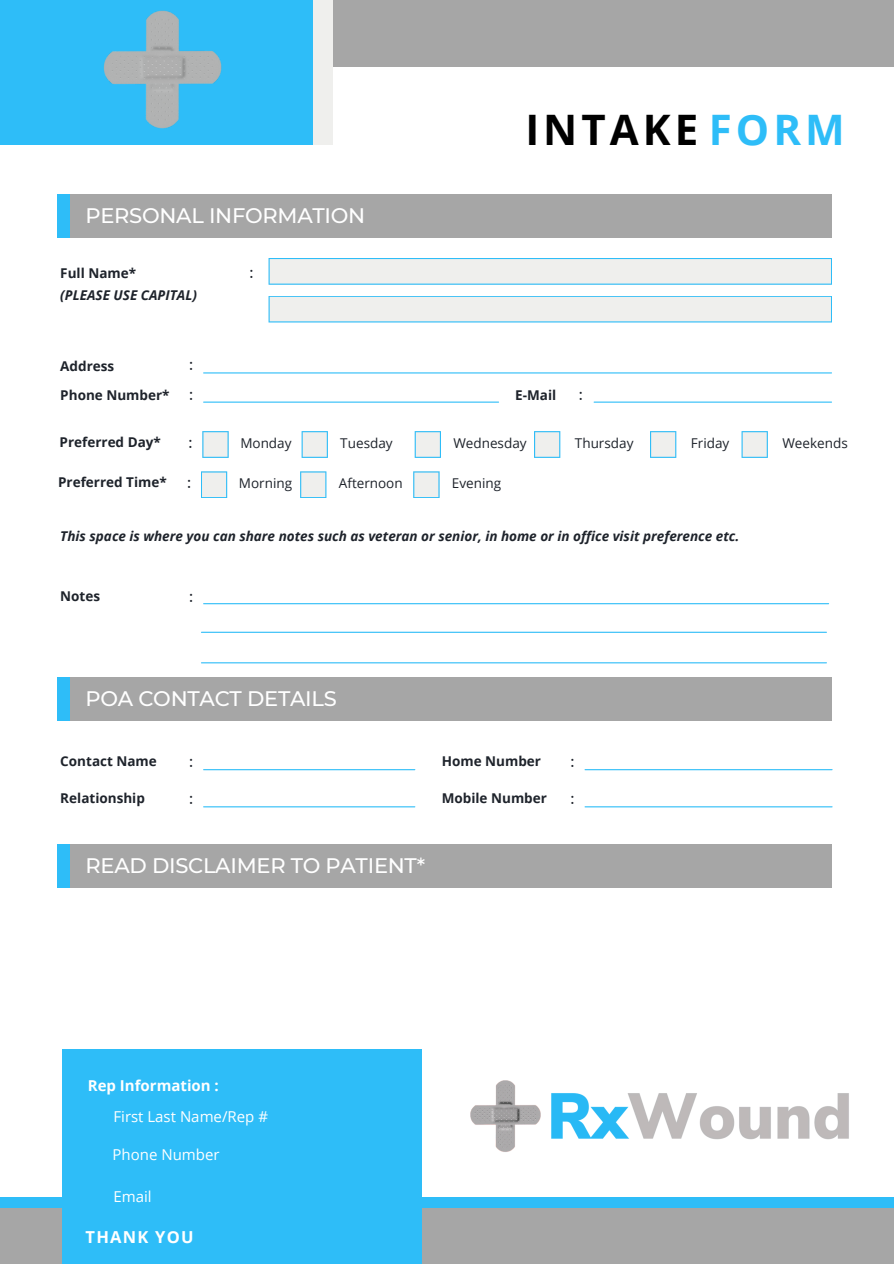
<style>
.page{position:relative;width:894px;height:1264px;background:#fff}
.page>*{position:absolute;margin:0;border:0;box-sizing:border-box;transform-origin:0 0}
.t1{font:700 42px "Open Sans";letter-spacing:.095em;color:#000}
.t2{font:500 21px "Montserrat";letter-spacing:-.01em;color:#fff}
.t3{font:700 16.5px "Open Sans";letter-spacing:.075em;color:#fff}
.t4{font:15px "Open Sans";color:#fff}
.t5{font:700 15px "Open Sans";color:#fff}
.t6{font:500 15px/30.6px "Montserrat";color:#1e232b}
.t7{font:700 13.5px/29.1px "Open Sans";color:#1e232b}
.t8{font:italic 700 13.5px "Open Sans";color:#1e232b}
.t9{font:13.5px "Open Sans";color:#1e232b}
.s1{color:#2ebdf8}
</style>
<div class="page">
<div style="left:332px;top:0;width:561px;height:67px;background:#a6a6a6"></div>
<div style="left:58px;top:194px;width:23px;height:44px;background:#2ebdf8"></div>
<div style="left:70px;top:194px;width:761px;height:44px;background:#a6a6a6"></div>
<div style="left:58px;top:677px;width:17px;height:44px;background:#2ebdf8"></div>
<div style="left:58px;top:844px;width:17px;height:43px;background:#2ebdf8"></div>
<div style="left:70px;top:677px;width:761px;height:44px;background:#a6a6a6"></div>
<div style="left:70px;top:844px;width:761px;height:44px;background:#a6a6a6"></div>
<div style="left:0;top:0;width:322px;height:145px;background:#2ebdf8"></div>
<div style="left:313px;top:0;width:19px;height:145px;background:#efefed"></div>
<div style="left:0;top:1207px;width:893px;height:56px;background:#a6a6a6"></div>
<div style="left:0;top:1196px;width:893px;height:11px;background:#2ebdf8"></div>
<div style="left:62px;top:1049px;width:359px;height:214px;background:#2ebdf8"></div>
<hr style="left:203px;top:603px;width:625px;height:1px;background:#2ebdf8">
<hr style="left:203px;top:769px;width:211px;height:1px;background:#2ebdf8">
<hr style="left:585px;top:769px;width:246px;height:1px;background:#2ebdf8">
<hr style="left:203px;top:806px;width:211px;height:1px;background:#2ebdf8">
<hr style="left:585px;top:806px;width:246px;height:1px;background:#2ebdf8">
<hr style="left:594px;top:401px;width:237px;height:1px;background:#2ebdf8">
<hr style="left:203px;top:401px;width:295px;height:1px;background:#2ebdf8">
<hr style="left:203px;top:372px;width:628px;height:1px;background:#2ebdf8">
<svg style="left:268px;top:258px;width:563px;height:27px;background:#deeaed"></svg>
<svg style="left:268px;top:296px;width:563px;height:26px;background:#e3eced"></svg>
<svg style="left:534px;top:431px;width:26px;height:27px"></svg>
<svg style="left:414px;top:431px;width:27px;height:27px"></svg>
<svg style="left:301px;top:431px;width:27px;height:27px"></svg>
<svg style="left:202px;top:431px;width:26px;height:27px"></svg>
<img style="left:470px;top:1080px;width:379px;height:72px">
<svg style="left:413px;top:471px;width:26px;height:27px"></svg>
<svg style="left:300px;top:471px;width:26px;height:27px"></svg>
<svg style="left:201px;top:471px;width:26px;height:27px"></svg>
<svg style="left:650px;top:431px;width:26px;height:27px"></svg>
<svg style="left:741px;top:431px;width:26px;height:27px"></svg>
<img style="left:103px;top:10px;width:119px;height:119px">
<hr style="left:201px;top:631px;width:625px;height:2px;background:#2ebdf8">
<hr style="left:201px;top:662px;width:625px;height:1px;background:#2ebdf8">
<h2 class="t2" style="left:85px;top:201px;width:281px">PERSONAL INFORMATION</h2>
<p class="t7" style="left:60px;top:258px;width:77px">Full Name*</p>
<p class="t8" style="left:60px;top:285px;width:138px">(PLEASE USE CAPITAL)</p>
<p class="t6" style="left:250px;top:257px;width:5px">:</p>
<h1 class="t1" style="left:525px;top:100px;width:321px">INTAKE <span class="s1">FORM</span></h1>
<p class="t7" style="left:60px;top:351px;width:111px">Address<br>Phone Number*</p>
<p class="t7" style="left:60px;top:427px;width:103px">Preferred Day*</p>
<p class="t6" style="left:189px;top:348px;width:5px">: :</p>
<p class="t6" style="left:189px;top:426px;width:5px">:</p>
<p class="t7" style="left:515px;top:380px;width:43px">E-Mail</p>
<p class="t6" style="left:579px;top:379px;width:5px">:</p>
<p class="t9" style="left:240px;top:434px;width:53px">Monday</p>
<p class="t9" style="left:340px;top:434px;width:54px">Tuesday</p>
<p class="t9" style="left:453px;top:434px;width:75px">Wednesday</p>
<p class="t9" style="left:574px;top:434px;width:60px">Thursday</p>
<p class="t7" style="left:58px;top:467px;width:110px">Preferred Time*</p>
<p class="t6" style="left:187px;top:466px;width:5px">:</p>
<p class="t9" style="left:239px;top:474px;width:55px">Morning</p>
<p class="t9" style="left:339px;top:474px;width:65px">Afternoon</p>
<p class="t9" style="left:452px;top:474px;width:51px">Evening</p>
<p class="t9" style="left:690px;top:434px;width:40px">Friday</p>
<p class="t8" style="left:60px;top:526px;width:680px">This space is where you can share notes such as veteran or senior, in home or in office visit preference etc.</p>
<p class="t7" style="left:60px;top:581px;width:41px">Notes</p>
<p class="t6" style="left:189px;top:580px;width:5px">:</p>
<h2 class="t2" style="left:85px;top:684px;width:253px">POA CONTACT DETAILS</h2>
<p class="t7" style="left:60px;top:746px;width:98px">Contact Name</p>
<p class="t7" style="left:441px;top:746px;width:101px">Home Number</p>
<p class="t7" style="left:60px;top:783px;width:86px">Relationship</p>
<p class="t7" style="left:441px;top:783px;width:107px">Mobile Number</p>
<p class="t6" style="left:189px;top:745px;width:5px">:</p>
<p class="t6" style="left:571px;top:745px;width:5px">:</p>
<p class="t6" style="left:189px;top:782px;width:5px">:</p>
<p class="t6" style="left:571px;top:782px;width:5px">:</p>
<h2 class="t2" style="left:85px;top:851px;width:341px">READ DISCLAIMER TO PATIENT*</h2>
<p class="t9" style="left:782px;top:434px;width:67px">Weekends</p>
<p class="t5" style="left:88px;top:1074px;width:133px">Rep Information :</p>
<p class="t4" style="left:113px;top:1106px;width:156px">First Last Name/Rep #</p>
<p class="t4" style="left:112px;top:1143px;width:108px">Phone Number</p>
<p class="t4" style="left:113px;top:1185px;width:40px">Email</p>
<p class="t3" style="left:85px;top:1225px;width:110px">THANK YOU</p>
</div>
